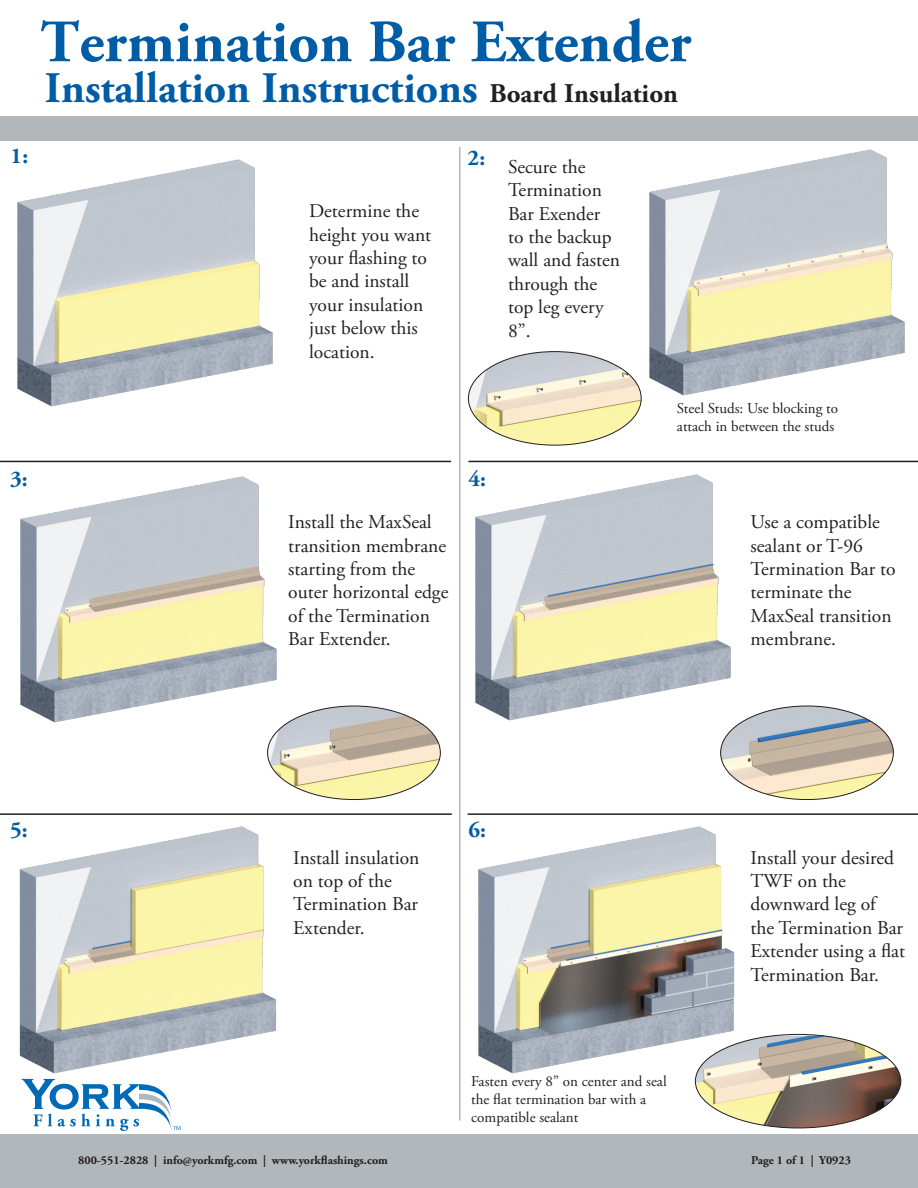
<style>
.page{position:relative;width:918px;height:1188px;background:#fff}
.page>*{position:absolute;margin:0;border:0;box-sizing:border-box;transform-origin:0 0}
.Head{font:700 60px "Adobe Garamond Pro";color:#015ca6}
.Callout_Head{font:700 43.5px "Adobe Garamond Pro";color:#015ca6}
.Subhead{font:700 27px "Adobe Garamond Pro";color:#231f20}
.Callout_Head-2{font:700 22.5px "Adobe Garamond Pro";color:#015ca6}
.t1{font:19.5px/23.4px "Adobe Garamond Pro";color:#231f20}
.t2{font:15px/18px "Adobe Garamond Pro";color:#231f20}
.t3{font:700 12px "Adobe Garamond Pro";color:#231f20}
</style>
<div class="page">
<div style="left:0;top:1135px;width:918px;height:53px;background:#b2b7bb"></div>
<div style="left:0;top:116px;width:918px;height:25px;background:#b2b7bb"></div>
<hr style="left:459px;top:147px;width:1px;height:974px;background:#b2b7bb">
<svg style="left:22px;top:1079px;width:159px;height:52px"></svg>
<img style="left:17px;top:159px;width:256px;height:248px">
<hr style="left:0;top:461px;width:451px;height:1px;background:#231f20">
<hr style="left:0;top:813px;width:452px;height:2px;background:#231f20">
<hr style="left:468px;top:461px;width:450px;height:1px;background:#231f20">
<hr style="left:468px;top:813px;width:450px;height:2px;background:#231f20">
<img style="left:649px;top:149px;width:256px;height:247px">
<img style="left:20px;top:476px;width:257px;height:247px">
<img style="left:475px;top:474px;width:256px;height:247px">
<img style="left:19px;top:826px;width:258px;height:247px">
<img style="left:478px;top:826px;width:257px;height:248px">
<img style="left:468px;top:352px;width:173px;height:93px">
<img style="left:268px;top:706px;width:172px;height:94px">
<img style="left:695px;top:1036px;width:206px;height:92px">
<img style="left:721px;top:706px;width:172px;height:94px">
<p class="Head" style="left:40px;top:7px;width:652px">Termination Bar Extender</p>
<p class="Callout_Head" style="left:45px;top:63px;width:434px">Installation Instructions</p>
<p class="Subhead" style="left:490px;top:77px;width:190px">Board Insulation</p>
<p class="Callout_Head-2" style="left:11px;top:143px;width:19px">1:</p>
<p class="Callout_Head-2" style="left:468px;top:145px;width:19px">2:</p>
<p class="t1" style="left:309px;top:200px;width:124px">Determine the height you want your flashing to be and install your insulation just below this location.</p>
<p class="t1" style="left:508px;top:156px;width:113px">Secure the<br>Termination<br>Bar Exender to the backup wall and fasten through the top leg every<br>8”.</p>
<p class="Callout_Head-2" style="left:10px;top:466px;width:19px">3:</p>
<p class="Callout_Head-2" style="left:468px;top:466px;width:19px">4:</p>
<p class="t2" style="left:677px;top:400px;width:163px">Steel Studs: Use blocking to attach in between the studs</p>
<p class="t1" style="left:288px;top:511px;width:162px">Install the MaxSeal transition membrane starting from the outer horizontal edge of the Termination<br>Bar Extender.</p>
<p class="t1" style="left:751px;top:511px;width:147px">Use a compatible sealant or T-96<br>Termination Bar to terminate the<br>MaxSeal transition membrane.</p>
<p class="Callout_Head-2" style="left:10px;top:817px;width:19px">5:</p>
<p class="Callout_Head-2" style="left:468px;top:817px;width:19px">6:</p>
<p class="t1" style="left:293px;top:846px;width:128px">Install insulation on top of the<br>Termination Bar<br>Extender.</p>
<p class="t1" style="left:751px;top:846px;width:156px">Install your desired<br>TWF on the downward leg of<br>the Termination Bar<br>Extender using a flat<br>Termination Bar.</p>
<p class="t2" style="left:471px;top:1072px;width:197px">Fasten every 8” on center and seal the flat termination bar with a compatible sealant</p>
<p class="t3" style="left:78px;top:1153px;width:311px">800-551-2828 | info@yorkmfg.com | www.yorkflashings.com</p>
<p class="t3" style="left:751px;top:1153px;width:101px">Page 1 of 1 | Y0923</p>
</div>
